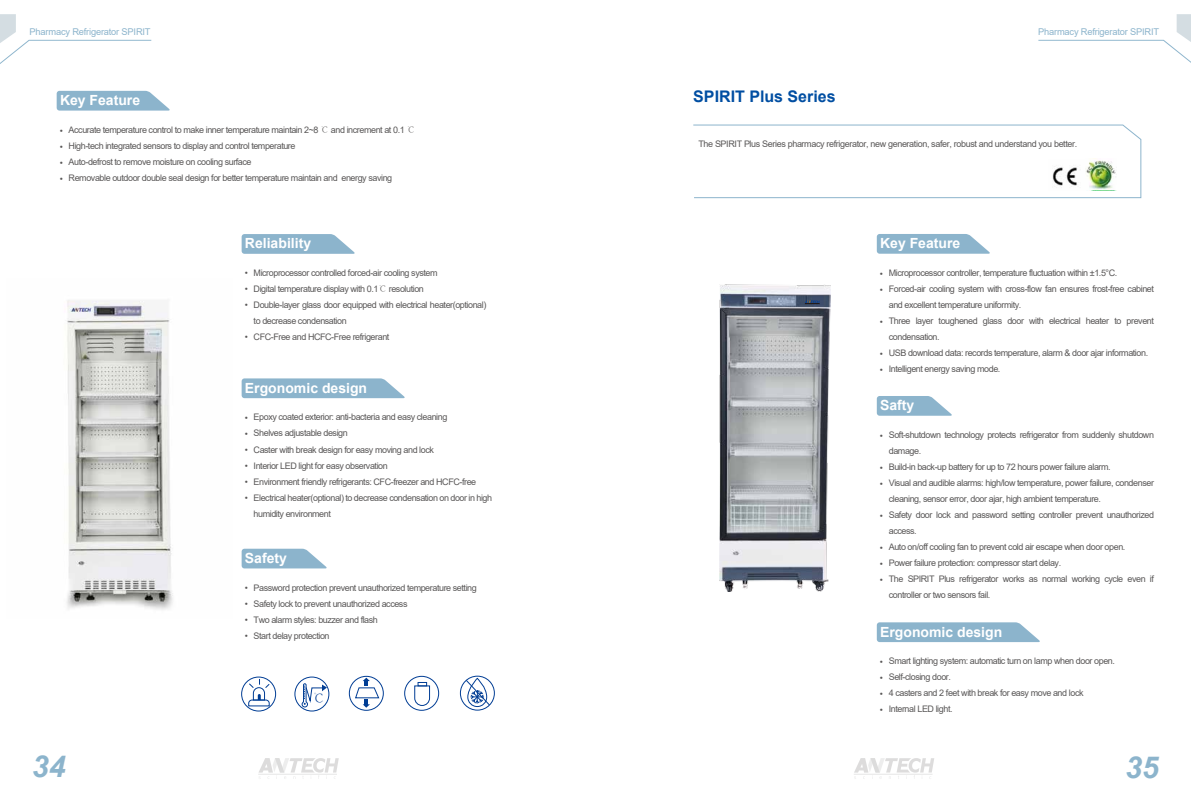
<style>
.page{position:relative;width:1191px;height:808px;background:#fff}
.page>*{position:absolute;margin:0;border:0;box-sizing:border-box;transform-origin:0 0}
.t1{font:italic 700 30.2px "Arial";color:#8cb4cc}
.t2{font:700 16px "Arial";color:#004ea2}
.t3{font:700 14px "Arial";color:#fff}
.t4{font:300 13.1px "Adobe Song Std";color:#003d94}
.t5{font:9.3px "Arial";letter-spacing:-.02em;color:#8cb4cc}
.t6{font:9px/16px "Arial";letter-spacing:-.05em;color:#595757}
.s1{font-family:"Adobe Song Std";font-weight:300}
</style>
<div class="page">
<img style="left:66px;top:300px;width:107px;height:310px">
<svg style="left:57px;top:91px;width:113px;height:20px;background:#98bcd1"></svg>
<svg style="left:876px;top:234px;width:114px;height:20px;background:#98bcd1"></svg>
<svg style="left:876px;top:396px;width:76px;height:20px;background:#9ebfd4"></svg>
<svg style="left:242px;top:234px;width:113px;height:20px;background:#98bbd1"></svg>
<svg style="left:242px;top:378px;width:163px;height:20px;background:#95bad0"></svg>
<svg style="left:876px;top:622px;width:164px;height:20px;background:#95bad0"></svg>
<svg style="left:242px;top:549px;width:85px;height:19px;background:#9abdd2"></svg>
<svg style="left:693px;top:124px;width:448px;height:75px"></svg>
<img style="left:1048px;top:159px;width:69px;height:31px">
<img style="left:1085px;top:159px;width:31px;height:31px">
<svg style="left:1038px;top:14px;width:153px;height:49px"></svg>
<svg style="left:0;top:14px;width:151px;height:50px"></svg>
<div style="left:241px;top:677px;width:35px;height:34px;border:1px solid #003d94;border-radius:50%"></div>
<svg style="left:248px;top:679px;width:23px;height:28px"></svg>
<div style="left:295px;top:677px;width:34px;height:34px;border:1px solid #003d94;border-radius:50%"></div>
<svg style="left:301px;top:683px;width:26px;height:24px"></svg>
<div style="left:349px;top:676px;width:34px;height:34px;border:1px solid #003d94;border-radius:50%"></div>
<svg style="left:354px;top:678px;width:26px;height:30px"></svg>
<div style="left:404px;top:676px;width:35px;height:34px;border:1px solid #003d94;border-radius:50%"></div>
<svg style="left:414px;top:685px;width:16px;height:21px"></svg>
<div style="left:417px;top:682px;width:10px;height:4px;border:1px solid #003d94"></div>
<div style="left:460px;top:676px;width:34px;height:34px;border:1px solid #003d94;border-radius:50%"></div>
<div style="left:467px;top:678px;width:20px;height:29px;border:1px solid #003d94;border-radius:9px"></div>
<svg style="left:465px;top:679px;width:26px;height:27px"></svg>
<img style="left:719px;top:284px;width:111px;height:308px">
<svg style="left:805px;top:301px;width:15px;height:4px"></svg>
<svg style="left:258px;top:758px;width:81px;height:21px"></svg>
<svg style="left:854px;top:758px;width:80px;height:21px"></svg>
<p class="t5" style="left:30px;top:25px;width:123px">Pharmacy Refrigerator SPIRIT</p>
<p class="t5" style="left:1038px;top:25px;width:123px">Pharmacy Refrigerator SPIRIT</p>
<h3 class="t3" style="left:60px;top:90px;width:82px">Key Feature</h3>
<p class="t6" style="left:69px;top:122px;width:348px">Accurate temperature control to make inner temperature maintain 2~8 <span class="s1">℃</span> and increment at 0.1 <span class="s1">℃ </span>High-tech integrated sensors to display and control temperature<br>Auto-defrost to remove moisture on cooling surface<br>Removable outdoor double seal design for better temperature maintain and energy saving</p>
<p class="t6" style="left:60px;top:122px;width:5px;text-align:justify">• • • •</p>
<h3 class="t3" style="left:245px;top:233px;width:68px">Reliability</h3>
<p class="t6" style="left:254px;top:265px;width:234px">Microprocessor controlled forced-air cooling system<br>Digital temperature display with 0.1<span class="s1">℃</span> resolution<br>Double-layer glass door equipped with electrical heater(optional) to decrease condensation<br>CFC-Free and HCFC-Free refrigerant</p>
<p class="t6" style="left:245px;top:265px;width:5px;text-align:justify">• • •</p>
<p class="t6" style="left:245px;top:329px;width:5px">•</p>
<h3 class="t3" style="left:245px;top:378px;width:124px">Ergonomic design</h3>
<p class="t6" style="left:254px;top:409px;width:240px">Epoxy coated exterior: anti-bacteria and easy cleaning<br>Shelves adjustable design<br>Caster with break design for easy moving and lock<br>Interior LED light for easy observation<br>Environment friendly refrigerants: CFC-freezer and HCFC-free Electrical heater(optional) to decrease condensation on door in high humidity environment</p>
<p class="t6" style="left:245px;top:410px;width:5px;text-align:justify">• • • • • •</p>
<h3 class="t3" style="left:245px;top:548px;width:44px">Safety</h3>
<p class="t6" style="left:254px;top:579px;width:225px">Password protection prevent unauthorized temperature setting Safety lock to prevent unauthorized access<br>Two alarm styles: buzzer and flash<br>Start delay protection</p>
<p class="t6" style="left:245px;top:580px;width:5px;text-align:justify">• • • •</p>
<h3 class="t4" style="left:312px;top:691px;width:15px">℃</h3>
<h2 class="t2" style="left:693px;top:85px;width:144px">SPIRIT Plus Series</h2>
<p class="t6" style="left:698px;top:135px;width:380px">The SPIRIT Plus Series pharmacy refrigerator, new generation, safer, robust and understand you better.</p>
<h3 class="t3" style="left:880px;top:233px;width:82px">Key Feature</h3>
<p class="t6" style="left:888px;top:265px;width:267px">Microprocessor controller, temperature fluctuation within ±1.5°C.<br>Forced-air cooling system with cross-flow fan ensures frost-free cabinet and excellent temperature uniformity.<br>Three layer toughened glass door with electrical heater to prevent condensation.<br>USB download data: records temperature, alarm &amp; door ajar information.<br>Intelligent energy saving mode.</p>
<p class="t6" style="left:880px;top:265px;width:5px">• •</p>
<p class="t6" style="left:880px;top:313px;width:5px">•</p>
<p class="t6" style="left:880px;top:345px;width:5px">• •</p>
<h3 class="t3" style="left:880px;top:395px;width:36px">Safty</h3>
<p class="t6" style="left:888px;top:427px;width:267px">Soft-shutdown technology protects refrigerator from suddenly shutdown damage.<br>Build-in back-up battery for up to 72 hours power failure alarm.<br>Visual and audible alarms: high/low temperature, power failure, condenser cleaning, sensor error, door ajar, high ambient temperature.<br>Safety door lock and password setting controller prevent unauthorized access.<br>Auto on/off cooling fan to prevent cold air escape when door open.<br>Power failure protection: compressor start delay.<br>The SPIRIT Plus refrigerator works as normal working cycle even if controller or two sensors fail.</p>
<p class="t6" style="left:880px;top:427px;width:5px">•</p>
<p class="t6" style="left:880px;top:459px;width:5px">• •</p>
<p class="t6" style="left:880px;top:507px;width:5px">•</p>
<p class="t6" style="left:880px;top:539px;width:5px;text-align:justify">• • •</p>
<h3 class="t3" style="left:880px;top:622px;width:124px">Ergonomic design</h3>
<p class="t6" style="left:888px;top:653px;width:228px">Smart lighting system: automatic turn on lamp when door open.<br>Self-closing door.<br>4 casters and 2 feet with break for easy move and lock<br>Internal LED light.</p>
<p class="t6" style="left:880px;top:654px;width:5px;text-align:justify">• • • •</p>
<h1 class="t1" style="left:32px;top:746px;width:35px">34</h1>
<h1 class="t1" style="left:1125px;top:748px;width:35px">35</h1>
</div>
